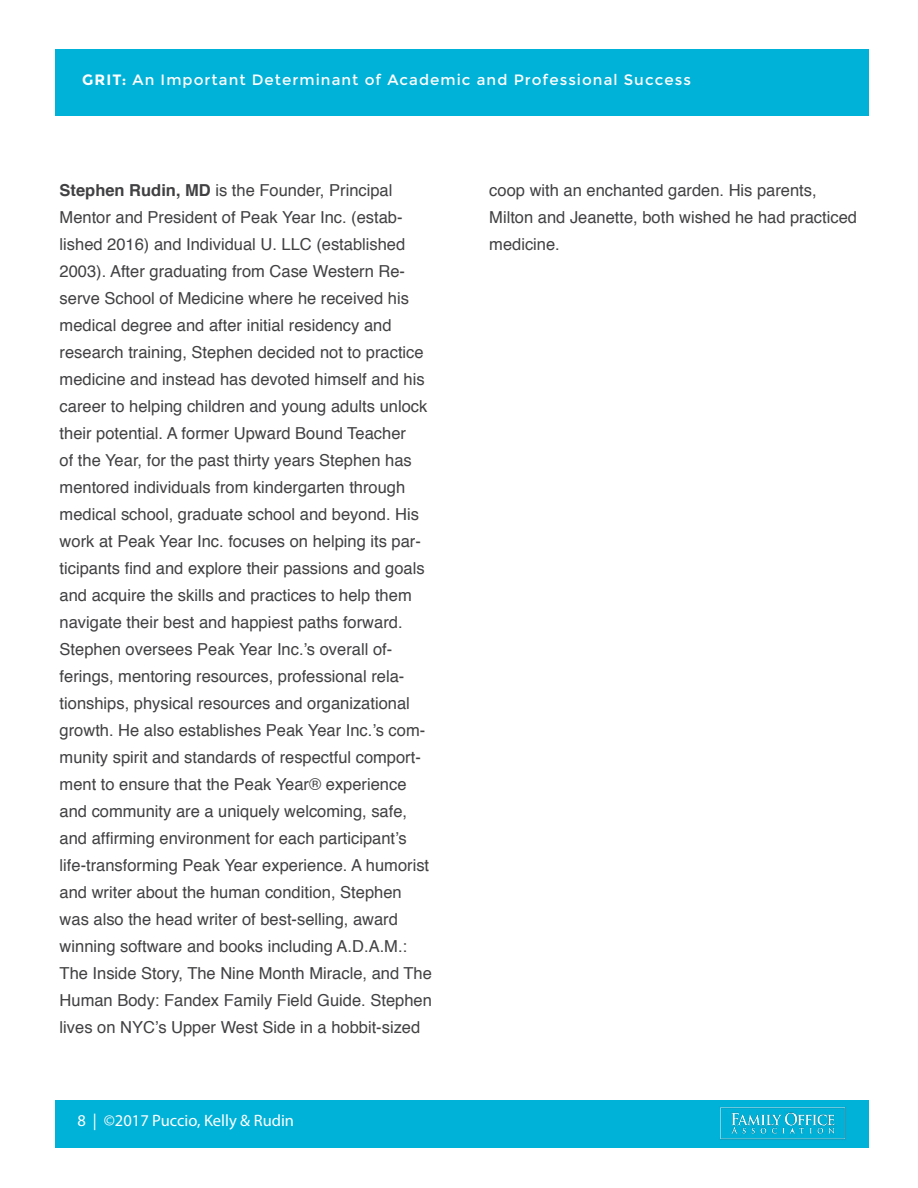
<style>
.page{position:relative;width:918px;height:1188px;background:#fff}
.page>*{position:absolute;margin:0;border:0;box-sizing:border-box;transform-origin:0 0}
.t1{font:16.5px/27px "Helvetica";color:#414042}
.t2{font:16.5px "Myriad Pro";color:#fff}
.t3{font:15px "Montserrat";letter-spacing:.07em;color:#fff}
.s1{font-weight:700}
</style>
<div class="page">
<div style="left:55px;top:50px;width:813px;height:66px;background:#00b1d8"></div>
<div style="left:55px;top:1100px;width:813px;height:47px;background:#00b1d8"></div>
<img style="left:720px;top:1107px;width:126px;height:33px">
<p class="t3" style="left:82px;top:71px;width:610px"><span class="s1">GRIT:</span> An Important Determinant of Academic and Professional Success</p>
<p class="t1" style="left:60px;top:177px;width:374px"><span class="s1">Stephen Rudin, MD</span> is the Founder, Principal Mentor and President of Peak Year Inc. (estab&shy;lished 2016) and Individual U. LLC (established 2003). After graduating from Case Western Re&shy;serve School of Medicine where he received his medical degree and after initial residency and research training, Stephen decided not to practice medicine and instead has devoted himself and his career to helping children and young adults unlock their potential. A former Upward Bound Teacher<br>of the Year, for the past thirty years Stephen has mentored individuals from kindergarten through medical school, graduate school and beyond. His work at Peak Year Inc. focuses on helping its par&shy;ticipants find and explore their passions and goals and acquire the skills and practices to help them navigate their best and happiest paths forward.<br>Stephen oversees Peak Year Inc.’s overall of&shy;ferings, mentoring resources, professional rela&shy;tionships, physical resources and organizational growth. He also establishes Peak Year Inc.’s com&shy;munity spirit and standards of respectful comport&shy;ment to ensure that the Peak Year® experience and community are a uniquely welcoming, safe, and affirming environment for each participant’s life-transforming Peak Year experience. A humorist and writer about the human condition, Stephen was also the head writer of best-selling, award winning software and books including A.D.A.M.:<br>The Inside Story, The Nine Month Miracle, and The Human Body: Fandex Family Field Guide. Stephen lives on NYC’s Upper West Side in a hobbit-sized</p>
<p class="t1" style="left:489px;top:177px;width:369px">coop with an enchanted garden. His parents,<br>Milton and Jeanette, both wished he had practiced medicine.</p>
<p class="t2" style="left:77px;top:1110px;width:218px">8 | ©2017 Puccio, Kelly &amp; Rudin</p>
</div>
